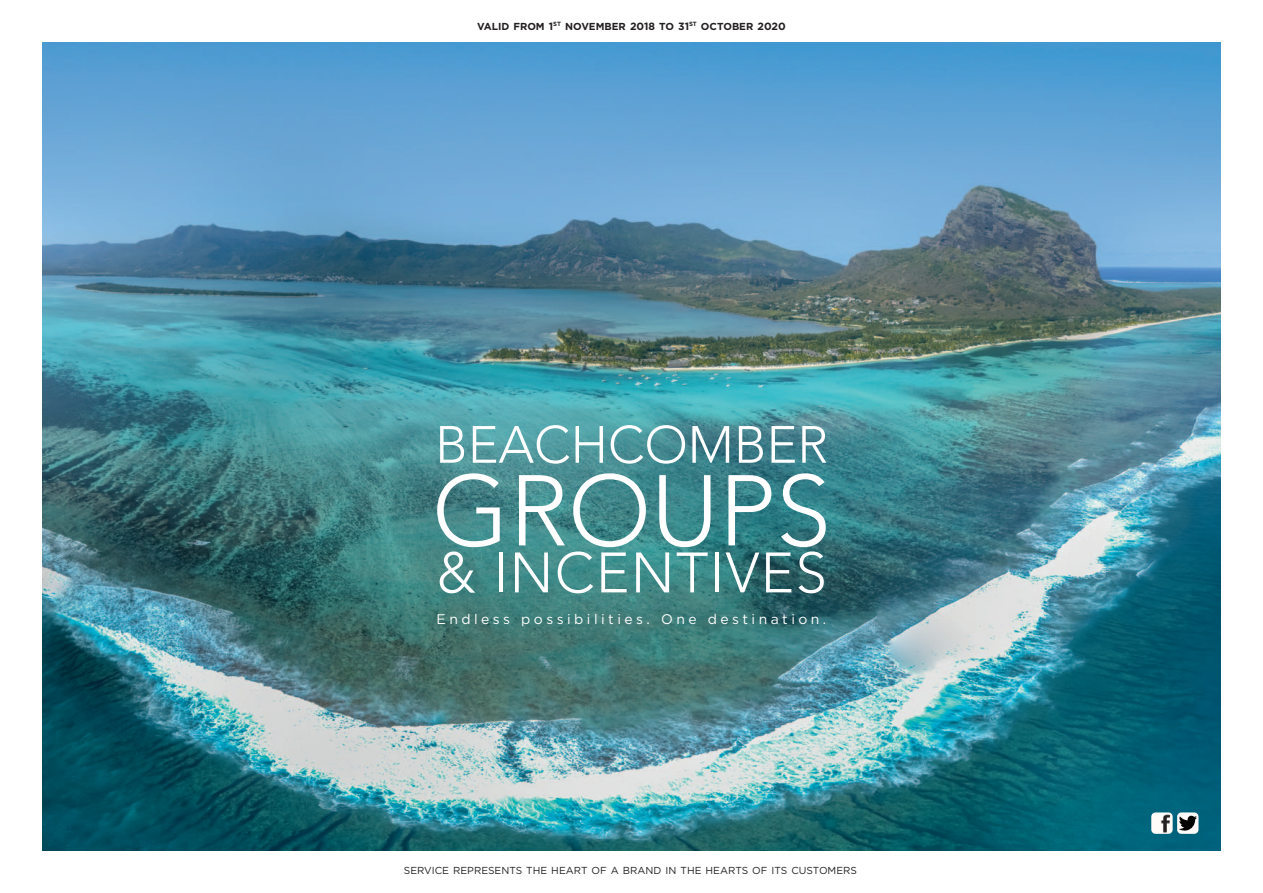
<style>
.page{position:relative;width:1263px;height:893px;background:#fff}
.page>*{position:absolute;margin:0;border:0;box-sizing:border-box;transform-origin:0 0}
.t1{font:300 99.3px "Avenir";color:#fff}
.t2{font:300 56.4px "Avenir";letter-spacing:.025em;color:#fff}
.t3{font:300 51.9px "Avenir";color:#fff}
.t4{font:13.95px "Gotham";letter-spacing:.25em;color:#fff}
.t5{font:10.2px "Gotham";color:#231f20}
.t6{font:700 10.2px "Gotham";color:#231f20}
.s1{font-size:10.5px}
</style>
<div class="page">
<img style="left:43px;top:43px;width:1177px;height:807px">
<div style="left:1177px;top:812px;width:21px;height:22px;background:#fefbf9;border-radius:4px"></div>
<svg style="left:1179px;top:815px;width:18px;height:16px"></svg>
<svg style="left:1151px;top:812px;width:22px;height:22px"></svg>
<img style="left:1152px;top:813px;width:21px;height:21px;border-radius:4px">
<p class="t6" style="left:477px;top:22px;width:310px">VALID FROM <span class="s1">1</span><sup>ST</sup> NOVEMBER <span class="s1">2018</span> TO <span class="s1">31</span><sup>ST</sup> OCTOBER <span class="s1">2020</span></p>
<p class="t3" style="left:435px;top:423px;width:394px">BEACHCOMBER</p>
<p class="t1" style="left:432px;top:470px;width:400px">GROUPS</p>
<p class="t2" style="left:436px;top:550px;width:392px">&amp; INCENTIVES</p>
<p class="t4" style="left:437px;top:614px;width:391px">Endless possibilities. One destination.</p>
<p class="t5" style="left:404px;top:867px;width:455px">SERVICE REPRESENTS THE HEART OF A BRAND IN THE HEARTS OF ITS CUSTOMERS</p>
</div>
